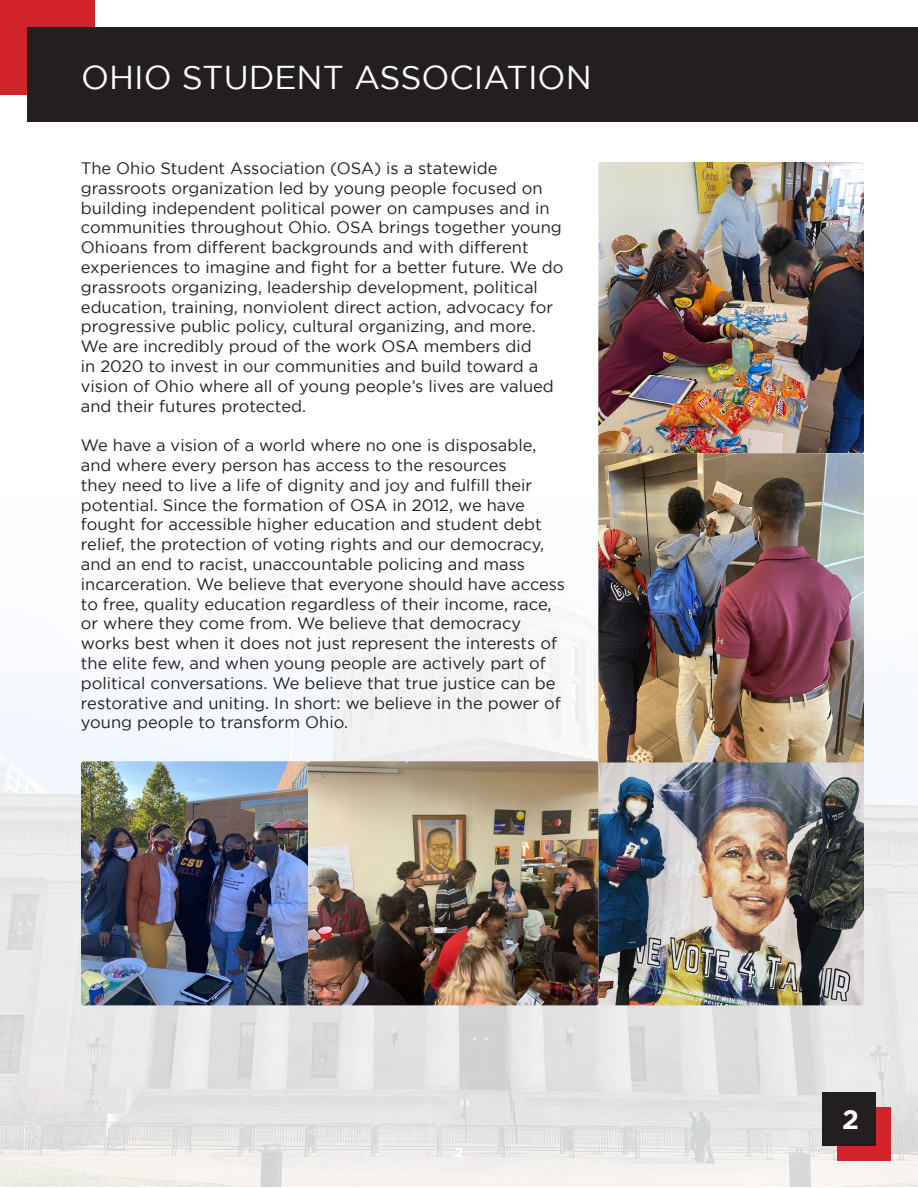
<style>
.page{position:relative;width:918px;height:1188px;background:#fff}
.page>*{position:absolute;margin:0;border:0;box-sizing:border-box;transform-origin:0 0}
.t1{font:33px "Gotham";color:#fff}
.Body-Copy{font:700 27px "Gotham";color:#fff}
.Body-Copy-2{font:16.5px/19.8px "Gotham";color:#231f20}
.t2{font:700 13.5px "Gotham";color:#fff}
</style>
<div class="page">
<img style="left:0;top:597px;width:918px;height:589px">
<div style="left:837px;top:1107px;width:54px;height:54px;background:#d1232a"></div>
<div style="left:0;top:0;width:94px;height:94px;background:#d1232a"></div>
<div style="left:27px;top:27px;width:891px;height:95px;background:#231f20"></div>
<div style="left:822px;top:1092px;width:54px;height:54px;background:#231f20"></div>
<img style="left:81px;top:761px;width:517px;height:244px">
<img style="left:598px;top:162px;width:266px;height:843px">
<p class="t1" style="left:81px;top:59px;width:512px">OHIO STUDENT ASSOCIATION</p>
<p class="Body-Copy-2" style="left:81px;top:158px;width:484px">The Ohio Student Association (OSA) is a statewide grassroots organization led by young people focused on building independent political power on campuses and in communities throughout Ohio. OSA brings together young Ohioans from different backgrounds and with different experiences to imagine and fight for a better future. We do grassroots organizing, leadership development, political education, training, nonviolent direct action, advocacy for progressive public policy, cultural organizing, and more.<br>We are incredibly proud of the work OSA members did<br>in 2020 to invest in our communities and build toward a vision of Ohio where all of young people’s lives are valued and their futures protected.</p>
<p class="Body-Copy-2" style="left:81px;top:435px;width:486px">We have a vision of a world where no one is disposable, and where every person has access to the resources<br>they need to live a life of dignity and joy and fulfill their potential. Since the formation of OSA in 2012, we have fought for accessible higher education and student debt relief, the protection of voting rights and our democracy, and an end to racist, unaccountable policing and mass incarceration. We believe that everyone should have access to free, quality education regardless of their income, race, or where they come from. We believe that democracy works best when it does not just represent the interests of the elite few, and when young people are actively part of political conversations. We believe that true justice can be restorative and uniting. In short: we believe in the power of young people to transform Ohio.</p>
<p class="t2" style="left:455px;top:1145px;width:10px">2</p>
<p class="Body-Copy" style="left:842px;top:1104px;width:18px">2</p>
</div>
